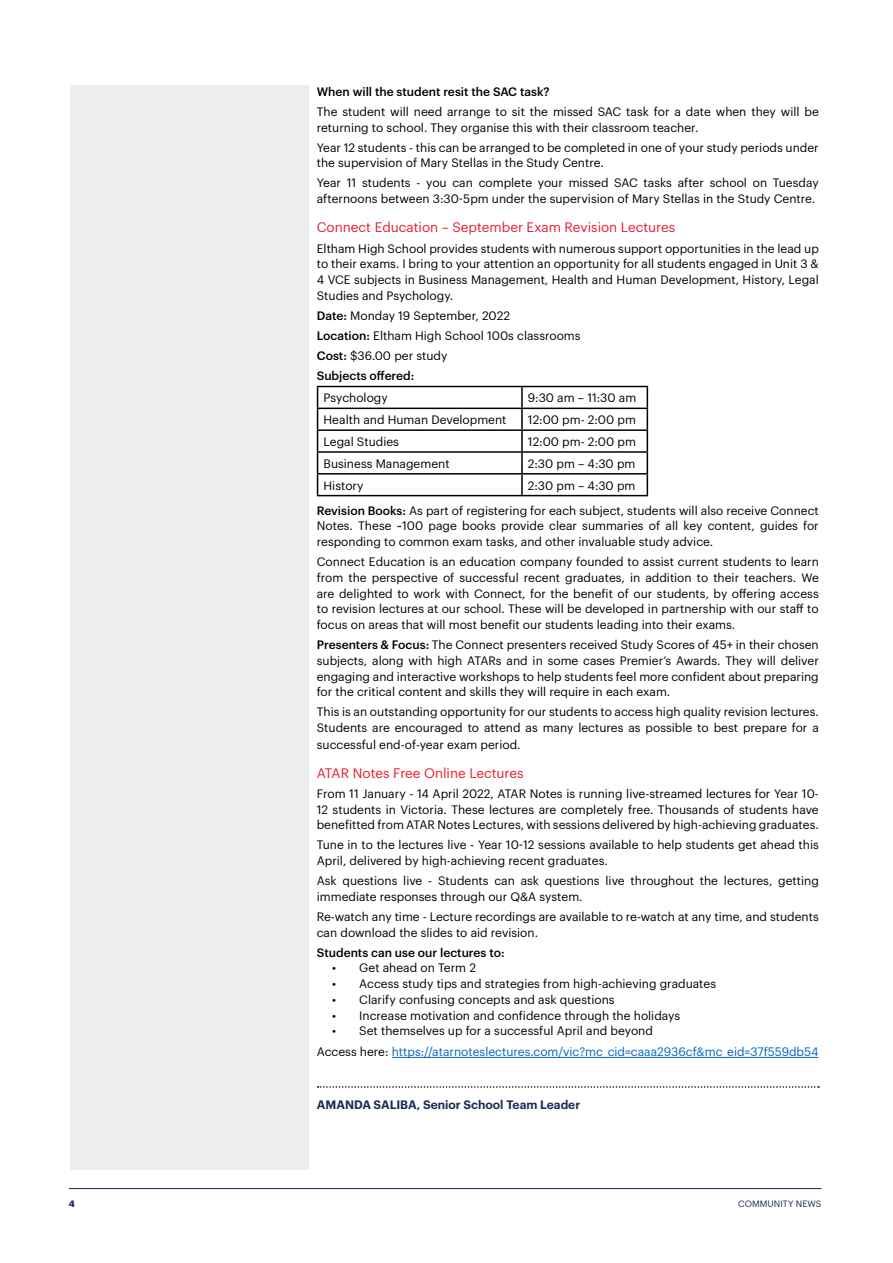
<style>
.page{position:relative;width:893px;height:1263px;background:#fff}
.page>*{position:absolute;margin:0;border:0;box-sizing:border-box;transform-origin:0 0}
.t1{font:13.5px "Graphik";color:#e81d31}
.t2{font:12px/15.8px "Graphik";color:#000}
.t3{font:12px/20.7px "Graphik";color:#0563c1}
.t4{font:500 12px "Graphik";color:#000}
.t5{font:600 12px "Graphik";color:#192b52}
.t6{font:9px "Graphik";letter-spacing:.005em;color:#192b52}
.t7{font:700 9px "Graphik";color:#192b52}
.s1{font-weight:500}
.s2{color:#000}
</style>
<div class="page">
<hr style="left:69px;top:1188px;width:752px;height:1px;background:#192b52">
<div style="left:70px;top:85px;width:239px;height:1084px;background:#ededed"></div>
<hr style="left:392px;top:1057px;width:426px;height:1px;background:#0563c1">
<svg style="left:318px;top:1086px;width:501px;height:2px"></svg>
<hr style="left:317px;top:386px;width:205px;height:1px;background:#000">
<hr style="left:522px;top:386px;width:126px;height:1px;background:#000">
<hr style="left:521px;top:387px;width:2px;height:21px;background:#000">
<hr style="left:317px;top:408px;width:205px;height:1px;background:#000">
<hr style="left:522px;top:408px;width:126px;height:1px;background:#000">
<hr style="left:521px;top:409px;width:2px;height:20px;background:#000">
<hr style="left:317px;top:429px;width:205px;height:2px;background:#000">
<hr style="left:522px;top:429px;width:126px;height:2px;background:#000">
<hr style="left:521px;top:431px;width:2px;height:20px;background:#000">
<hr style="left:317px;top:451px;width:205px;height:2px;background:#000">
<hr style="left:522px;top:451px;width:126px;height:2px;background:#000">
<hr style="left:521px;top:453px;width:2px;height:20px;background:#000">
<hr style="left:317px;top:473px;width:205px;height:1px;background:#000">
<svg style="left:317px;top:387px;width:1px;height:108px"></svg>
<hr style="left:522px;top:473px;width:126px;height:1px;background:#000">
<hr style="left:521px;top:474px;width:2px;height:21px;background:#000">
<svg style="left:647px;top:387px;width:1px;height:108px"></svg>
<hr style="left:317px;top:495px;width:205px;height:1px;background:#000">
<hr style="left:522px;top:495px;width:126px;height:1px;background:#000">
<p class="t4" style="left:317px;top:82px;width:234px">When will the student resit the SAC task?</p>
<p class="t2" style="left:317px;top:103px;width:503px">The student will need arrange to sit the missed SAC task for a date when they will be returning to school. They organise this with their classroom teacher.</p>
<p class="t2" style="left:317px;top:138px;width:503px">Year 12 students - this can be arranged to be completed in one of your study periods under the supervision of Mary Stellas in the Study Centre.</p>
<p class="t2" style="left:317px;top:174px;width:503px">Year 11 students - you can complete your missed SAC tasks after school on Tuesday afternoons between 3:30-5pm under the supervision of Mary Stellas in the Study Centre.</p>
<p class="t1" style="left:317px;top:217px;width:360px">Connect Education – September Exam Revision Lectures</p>
<p class="t2" style="left:317px;top:239px;width:504px;text-align:justify">Eltham High School provides students with numerous support opportunities in the lead up to their exams. I bring to your attention an opportunity for all students engaged in Unit 3 &amp; 4 VCE subjects in Business Management, Health and Human Development, History, Legal Studies and Psychology.</p>
<p class="t2" style="left:317px;top:304px;width:265px;line-height:20px"><span class="s1">Date:</span> Monday 19 September, 2022<br><span class="s1">Location:</span> Eltham High School 100s classrooms<br><span class="s1">Cost:</span> $36.00 per study<br><span class="s1">Subjects offered:</span></p>
<p class="t2" style="left:324px;top:389px;width:66px">Psychology</p>
<p class="t2" style="left:528px;top:389px;width:110px">9:30 am – 11:30 am</p>
<p class="t2" style="left:324px;top:411px;width:184px">Health and Human Development</p>
<p class="t2" style="left:528px;top:411px;width:109px">12:00 pm- 2:00 pm</p>
<p class="t2" style="left:324px;top:433px;width:77px">Legal Studies</p>
<p class="t2" style="left:528px;top:433px;width:109px">12:00 pm- 2:00 pm</p>
<p class="t2" style="left:324px;top:455px;width:128px">Business Management</p>
<p class="t2" style="left:528px;top:455px;width:109px">2:30 pm – 4:30 pm</p>
<p class="t2" style="left:324px;top:476px;width:42px">History</p>
<p class="t2" style="left:317px;top:472px;width:503px;line-height:25px;text-indent:211px">2:30 pm – 4:30 pm<br><span class="s1">Revision Books:</span> As part of registering for each subject, students will also receive Connect</p>
<p class="t2" style="left:317px;top:517px;width:503px">Notes. These ~100 page books provide clear summaries of all key content, guides for responding to common exam tasks, and other invaluable study advice.</p>
<p class="t2" style="left:317px;top:553px;width:504px;text-align:justify">Connect Education is an education company founded to assist current students to learn from the perspective of successful recent graduates, in addition to their teachers. We are delighted to work with Connect, for the benefit of our students, by offering access to revision lectures at our school. These will be developed in partnership with our staff to focus on areas that will most benefit our students leading into their exams.</p>
<p class="t2" style="left:317px;top:636px;width:504px;text-align:justify"><span class="s1">Presenters &amp; Focus:</span> The Connect presenters received Study Scores of 45+ in their chosen subjects, along with high ATARs and in some cases Premier’s Awards. They will deliver engaging and interactive workshops to help students feel more confident about preparing for the critical content and skills they will require in each exam.</p>
<p class="t2" style="left:317px;top:703px;width:504px;text-align:justify">This is an outstanding opportunity for our students to access high quality revision lectures.<br>Students are encouraged to attend as many lectures as possible to best prepare for a successful end-of-year exam period.</p>
<p class="t1" style="left:317px;top:763px;width:208px">ATAR Notes Free Online Lectures</p>
<p class="t2" style="left:317px;top:785px;width:504px;text-align:justify">From 11 January - 14 April 2022, ATAR Notes is running live-streamed lectures for Year 10- 12 students in Victoria. These lectures are completely free. Thousands of students have benefitted from ATAR Notes Lectures, with sessions delivered by high-achieving graduates.</p>
<p class="t2" style="left:317px;top:836px;width:504px">Tune in to the lectures live - Year 10-12 sessions available to help students get ahead this<br>April, delivered by high-achieving recent graduates.</p>
<p class="t2" style="left:317px;top:872px;width:504px">Ask questions live - Students can ask questions live throughout the lectures, getting immediate responses through our Q&amp;A system.</p>
<p class="t2" style="left:317px;top:908px;width:503px">Re-watch any time - Lecture recordings are available to re-watch at any time, and students can download the slides to aid revision.</p>
<p class="t4" style="left:317px;top:943px;width:189px">Students can use our lectures to:</p>
<p class="t2" style="left:332px;top:959px;width:145px">• Get ahead on Term 2</p>
<p class="t2" style="left:332px;top:975px;width:385px">• Access study tips and strategies from high-achieving graduates</p>
<p class="t2" style="left:332px;top:991px;width:284px">• Clarify confusing concepts and ask questions</p>
<p class="t2" style="left:332px;top:1006px;width:349px">• Increase motivation and confidence through the holidays</p>
<p class="t3" style="left:317px;top:1020px;width:503px;text-indent:16px"><span class="s2">• Set themselves up for a successful April and beyond<br>Access here:</span> https://atarnoteslectures.com/vic?mc_cid=caaa2936cf&amp;mc_eid=37f559db54</p>
<p class="t5" style="left:317px;top:1095px;width:265px">AMANDA SALIBA, Senior School Team Leader</p>
<p class="t7" style="left:69px;top:1196px;width:8px">4</p>
<p class="t6" style="left:738px;top:1196px;width:85px">COMMUNITY NEWS</p>
</div>
